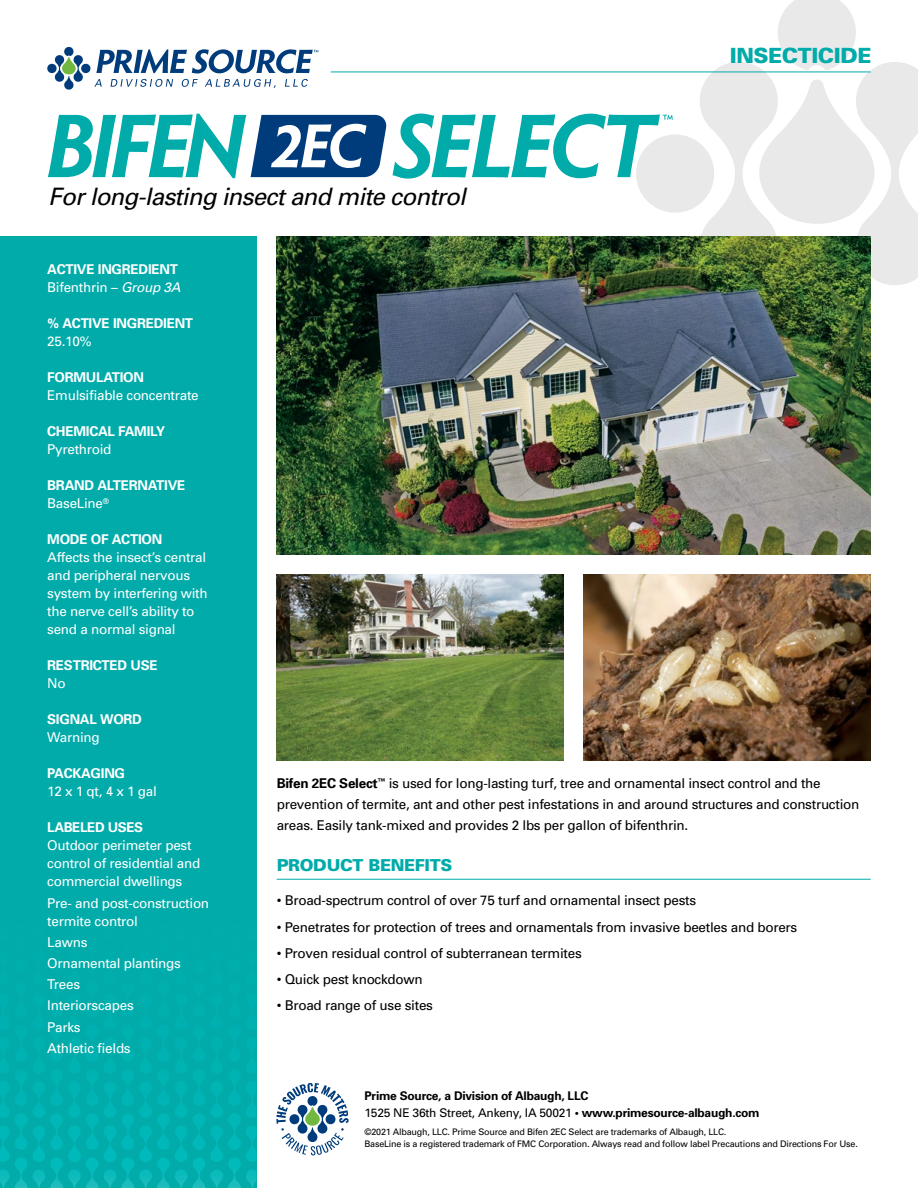
<style>
.page{position:relative;width:918px;height:1188px;background:#fff}
.page>*{position:absolute;margin:0;border:0;box-sizing:border-box;transform-origin:0 0}
.t1{font:italic 24px "Univers";letter-spacing:-.03em;color:#000}
.t2{font:900 21px "Univers";letter-spacing:-.02em;color:#00aba9}
.t3{font:900 16.5px "Univers";letter-spacing:-.02em;color:#00aba9}
.t4{font:13.5px/21px "Univers";letter-spacing:-.02em;color:#000}
.t5{font:13.5px/18px "Univers";letter-spacing:-.02em;color:#fff}
.t6{font:700 13.5px/18px "Univers";letter-spacing:-.02em;color:#fff}
.t7{font:700 12px/16.5px "Univers";letter-spacing:-.02em;color:#000}
.t8{font:9px/12px "Univers";letter-spacing:-.025em;color:#000}
.s1{font-weight:400}
.s2{font-weight:400;font-style:italic}
.s3{font-weight:700}
</style>
<div class="page">
<div style="left:0;top:236px;width:256px;height:952px;background:#00aba9"></div>
<svg style="left:0;top:1077px;width:256px;height:111px"></svg>
<img style="left:277px;top:236px;width:594px;height:319px">
<hr style="left:277px;top:879px;width:594px;height:1px;background:#00aba9">
<img style="left:277px;top:575px;width:287px;height:186px">
<img style="left:584px;top:575px;width:287px;height:186px">
<hr style="left:331px;top:72px;width:540px;height:1px;background:#00aba9">
<svg style="left:47px;top:47px;width:271px;height:43px"></svg>
<svg style="left:276px;top:1083px;width:73px;height:72px"></svg>
<svg style="left:393px;top:0;width:525px;height:351px"></svg>
<svg style="left:48px;top:114px;width:339px;height:64px"></svg>
<h1 class="t1" style="left:49px;top:182px;width:419px">For long-lasting insect and mite control</h1>
<h2 class="t2" style="left:730px;top:42px;width:143px">INSECTICIDE</h2>
<p class="t6" style="left:47px;top:260px;width:135px">ACTIVE INGREDIENT<br><span class="s1">Bifenthrin –</span> <span class="s2">Group 3A</span></p>
<p class="t6" style="left:47px;top:314px;width:147px">% ACTIVE INGREDIENT</p>
<p class="t5" style="left:47px;top:332px;width:46px">25.10%</p>
<p class="t6" style="left:47px;top:368px;width:98px">FORMULATION</p>
<p class="t5" style="left:47px;top:386px;width:153px">Emulsifiable concentrate</p>
<p class="t6" style="left:47px;top:422px;width:120px">CHEMICAL FAMILY</p>
<p class="t5" style="left:47px;top:440px;width:66px">Pyrethroid</p>
<p class="t6" style="left:47px;top:476px;width:140px">BRAND ALTERNATIVE<br><span class="s1">BaseLine</span><sup>®</sup></p>
<p class="t6" style="left:47px;top:530px;width:117px">MODE OF ACTION</p>
<p class="t5" style="left:47px;top:548px;width:162px">Affects the insect’s central and peripheral nervous system by interfering with the nerve cell’s ability to send a normal signal</p>
<p class="t6" style="left:47px;top:656px;width:112px">RESTRICTED USE</p>
<p class="t5" style="left:47px;top:674px;width:20px">No</p>
<p class="t6" style="left:47px;top:710px;width:96px">SIGNAL WORD</p>
<p class="t5" style="left:47px;top:728px;width:54px">Warning</p>
<p class="t6" style="left:47px;top:764px;width:79px">PACKAGING</p>
<p class="t5" style="left:47px;top:782px;width:111px">12 x 1 qt, 4 x 1 gal</p>
<p class="t6" style="left:47px;top:818px;width:98px">LABELED USES</p>
<p class="t5" style="left:47px;top:836px;width:155px">Outdoor perimeter pest control of residential and commercial dwellings</p>
<p class="t5" style="left:47px;top:894px;width:163px">Pre- and post-construction termite control</p>
<p class="t5" style="left:47px;top:931px;width:135px;line-height:21.3px">Lawns<br>Ornamental plantings<br>Trees<br>Interiorscapes<br>Parks<br>Athletic fields</p>
<p class="t4" style="left:277px;top:773px;width:584px"><span class="s3">Bifen 2EC Select</span><sup>™</sup> is used for long-lasting turf, tree and ornamental insect control and the prevention of termite, ant and other pest infestations in and around structures and construction areas. Easily tank-mixed and provides 2 lbs per gallon of bifenthrin.</p>
<p class="t3" style="left:277px;top:855px;width:177px">PRODUCT BENEFITS</p>
<p class="t4" style="left:277px;top:890px;width:421px">• Broad-spectrum control of over 75 turf and ornamental insect pests</p>
<p class="t4" style="left:277px;top:916px;width:522px">• Penetrates for protection of trees and ornamentals from invasive beetles and borers</p>
<p class="t4" style="left:277px;top:942px;width:307px">• Proven residual control of subterranean termites</p>
<p class="t4" style="left:277px;top:969px;width:148px">• Quick pest knockdown</p>
<p class="t4" style="left:277px;top:995px;width:158px">• Broad range of use sites</p>
<p class="t7" style="left:364px;top:1087px;width:397px">Prime Source, a Division of Albaugh, LLC<br><span class="s1">1525 NE 36th Street, Ankeny, IA 50021</span> • www.primesource-albaugh.com</p>
<p class="t8" style="left:364px;top:1126px;width:495px">©2021 Albaugh, LLC. Prime Source and Bifen 2EC Select are trademarks of Albaugh, LLC.<br>BaseLine is a registered trademark of FMC Corporation. Always read and follow label Precautions and Directions For Use.</p>
</div>
